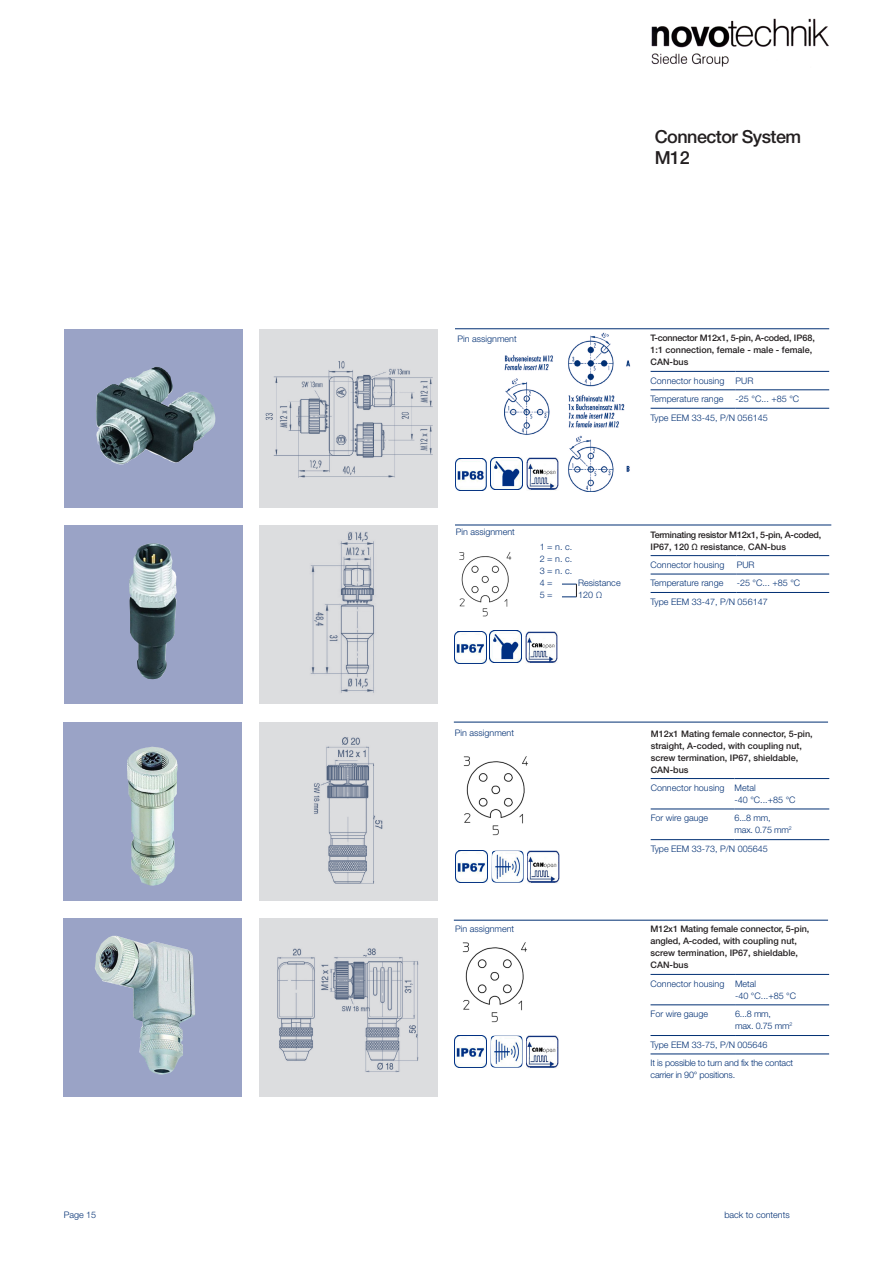
<style>
.page{position:relative;width:893px;height:1263px;background:#fff}
.page>*{position:absolute;margin:0;border:0;box-sizing:border-box;transform-origin:0 0}
.t1{font:500 18px/21px "Helvetica Neue LT Std";letter-spacing:-.03em;color:#231f20}
.zuück_zum_Inhalt{font:300 9px/12px "Helvetica Neue LT Std";color:#002f73}
.t2{font:500 9px/12px "Helvetica Neue LT Std";color:#231f20}
.zuück_zum_Inhalt-2{font:300 9px "Helvetica Neue LT Std";letter-spacing:-.02em;color:#002f73}
.t3{font:500 9px "Helvetica Neue LT Std";letter-spacing:-.03em;color:#231f20}
.s1{font-weight:300}
</style>
<div class="page">
<hr style="left:455px;top:525px;width:376px;height:1px;background:#002f73">
<div style="left:259px;top:525px;width:179px;height:179px;background:#dcdddf"></div>
<img style="left:310px;top:532px;width:64px;height:161px">
<div style="left:64px;top:525px;width:178px;height:179px;background:#9aa3c6"></div>
<img style="left:129px;top:543px;width:48px;height:136px">
<hr style="left:651px;top:555px;width:86px;height:1px;background:#002f73">
<hr style="left:737px;top:555px;width:92px;height:1px;background:#002f73">
<hr style="left:651px;top:574px;width:86px;height:1px;background:#002f73">
<hr style="left:737px;top:574px;width:92px;height:1px;background:#002f73">
<hr style="left:651px;top:592px;width:86px;height:1px;background:#002f73">
<hr style="left:737px;top:592px;width:92px;height:1px;background:#002f73">
<img style="left:459px;top:552px;width:53px;height:65px">
<svg style="left:562px;top:584px;width:15px;height:14px"></svg>
<div style="left:259px;top:330px;width:179px;height:178px;background:#dcdddf"></div>
<img style="left:265px;top:361px;width:168px;height:117px">
<hr style="left:455px;top:328px;width:374px;height:1px;background:#002f73">
<div style="left:64px;top:330px;width:178px;height:178px;background:#9aa3c6"></div>
<img style="left:96px;top:367px;width:119px;height:97px">
<hr style="left:651px;top:371px;width:85px;height:1px;background:#002f73">
<hr style="left:736px;top:371px;width:93px;height:1px;background:#002f73">
<hr style="left:651px;top:390px;width:85px;height:1px;background:#002f73">
<hr style="left:736px;top:390px;width:93px;height:1px;background:#002f73">
<hr style="left:651px;top:408px;width:85px;height:1px;background:#002f73">
<hr style="left:736px;top:408px;width:93px;height:1px;background:#002f73">
<img style="left:505px;top:332px;width:126px;height:160px">
<img style="left:651px;top:18px;width:178px;height:49px">
<hr style="left:454px;top:722px;width:374px;height:1px;background:#002f73">
<img style="left:463px;top:756px;width:65px;height:80px">
<hr style="left:651px;top:778px;width:83px;height:1px;background:#002f73">
<hr style="left:734px;top:778px;width:95px;height:1px;background:#002f73">
<hr style="left:651px;top:809px;width:83px;height:1px;background:#002f73">
<hr style="left:734px;top:809px;width:95px;height:1px;background:#002f73">
<hr style="left:651px;top:839px;width:83px;height:1px;background:#002f73">
<hr style="left:734px;top:839px;width:95px;height:1px;background:#002f73">
<div style="left:64px;top:722px;width:178px;height:179px;background:#9aa3c6"></div>
<img style="left:127px;top:747px;width:50px;height:139px">
<div style="left:259px;top:722px;width:179px;height:179px;background:#dcdddf"></div>
<img style="left:314px;top:737px;width:69px;height:146px">
<hr style="left:650px;top:974px;width:85px;height:1px;background:#002f73">
<hr style="left:735px;top:974px;width:94px;height:1px;background:#002f73">
<hr style="left:650px;top:1004px;width:85px;height:1px;background:#002f73">
<hr style="left:735px;top:1004px;width:94px;height:1px;background:#002f73">
<hr style="left:650px;top:1035px;width:85px;height:1px;background:#002f73">
<hr style="left:735px;top:1035px;width:94px;height:1px;background:#002f73">
<hr style="left:650px;top:1054px;width:85px;height:1px;background:#002f73">
<hr style="left:735px;top:1054px;width:94px;height:1px;background:#002f73">
<div style="left:64px;top:918px;width:178px;height:178px;background:#9aa3c6"></div>
<img style="left:95px;top:936px;width:100px;height:139px">
<div style="left:259px;top:918px;width:179px;height:178px;background:#dcdddf"></div>
<img style="left:277px;top:948px;width:142px;height:124px">
<img style="left:462px;top:942px;width:65px;height:80px">
<hr style="left:454px;top:920px;width:374px;height:1px;background:#002f73">
<img style="left:455px;top:458px;width:32px;height:32px">
<img style="left:491px;top:458px;width:32px;height:31px">
<img style="left:526px;top:457px;width:33px;height:33px">
<img style="left:526px;top:631px;width:32px;height:32px">
<img style="left:454px;top:632px;width:32px;height:31px">
<img style="left:490px;top:631px;width:32px;height:32px">
<img style="left:527px;top:850px;width:33px;height:33px">
<img style="left:456px;top:851px;width:32px;height:31px">
<img style="left:492px;top:851px;width:32px;height:31px">
<img style="left:526px;top:1035px;width:33px;height:33px">
<img style="left:455px;top:1036px;width:32px;height:31px">
<img style="left:491px;top:1036px;width:31px;height:31px">
<p class="t1" style="left:655px;top:126px;width:148px">Connector System<br>M12</p>
<p class="zuück_zum_Inhalt" style="left:458px;top:333px;width:61px">Pin assignment</p>
<p class="t2" style="left:651px;top:332px;width:166px">T-connector M12x1, 5-pin, A-coded, IP68,<br>1:1 connection, female - male - female,<br>CAN-bus</p>
<p class="zuück_zum_Inhalt" style="left:651px;top:374px;width:75px">Connector housing</p>
<p class="zuück_zum_Inhalt" style="left:736px;top:374px;width:19px">PUR</p>
<p class="zuück_zum_Inhalt" style="left:651px;top:393px;width:74px">Temperature range</p>
<p class="zuück_zum_Inhalt" style="left:736px;top:393px;width:65px">-25 °C... +85 °C</p>
<p class="zuück_zum_Inhalt" style="left:651px;top:411px;width:119px">Type EEM 33-45, P/N 056145</p>
<p class="zuück_zum_Inhalt" style="left:456px;top:526px;width:61px">Pin assignment</p>
<p class="zuück_zum_Inhalt" style="left:540px;top:541px;width:34px">1 = n. c.</p>
<p class="zuück_zum_Inhalt" style="left:540px;top:553px;width:34px">2 = n. c.</p>
<p class="zuück_zum_Inhalt" style="left:540px;top:565px;width:34px">3 = n. c.</p>
<p class="zuück_zum_Inhalt" style="left:540px;top:577px;width:14px">4 =</p>
<p class="zuück_zum_Inhalt" style="left:540px;top:589px;width:14px">5 =</p>
<p class="zuück_zum_Inhalt" style="left:578px;top:577px;width:44px">Resistance<br>120 Ω</p>
<p class="t3" style="left:651px;top:529px;width:172px">Terminating resistor M12x1, 5-pin, A-coded,</p>
<p class="t2" style="left:651px;top:540px;width:137px">IP67, 120 Ω resistance<span class="s1">,</span> CAN-bus</p>
<p class="zuück_zum_Inhalt" style="left:651px;top:559px;width:75px">Connector housing</p>
<p class="zuück_zum_Inhalt" style="left:737px;top:559px;width:19px">PUR</p>
<p class="zuück_zum_Inhalt" style="left:651px;top:577px;width:74px">Temperature range</p>
<p class="zuück_zum_Inhalt" style="left:737px;top:577px;width:65px">-25 °C... +85 °C</p>
<p class="zuück_zum_Inhalt" style="left:651px;top:595px;width:119px">Type EEM 33-47, P/N 056147</p>
<p class="zuück_zum_Inhalt" style="left:455px;top:726px;width:61px">Pin assignment</p>
<p class="t2" style="left:651px;top:727px;width:164px">M12x1 Mating female connector, 5-pin, straight, A-coded, with coupling nut, screw termination, IP67, shieldable,<br>CAN-bus</p>
<p class="zuück_zum_Inhalt" style="left:651px;top:781px;width:75px">Connector housing</p>
<p class="zuück_zum_Inhalt" style="left:734px;top:781px;width:23px">Metal</p>
<p class="zuück_zum_Inhalt" style="left:734px;top:793px;width:63px">-40 °C...+85 °C</p>
<p class="zuück_zum_Inhalt" style="left:651px;top:812px;width:59px">For wire gauge</p>
<p class="zuück_zum_Inhalt" style="left:734px;top:812px;width:38px">6...8 mm,</p>
<p class="zuück_zum_Inhalt" style="left:734px;top:824px;width:59px">max. 0.75 mm<sup>2</sup></p>
<p class="zuück_zum_Inhalt" style="left:651px;top:843px;width:119px">Type EEM 33-73, P/N 005645</p>
<p class="zuück_zum_Inhalt" style="left:455px;top:922px;width:61px">Pin assignment</p>
<p class="t2" style="left:650px;top:923px;width:160px">M12x1 Mating female connector, 5-pin, angled, A-coded, with coupling nut, screw termination, IP67, shieldable,<br>CAN-bus</p>
<p class="zuück_zum_Inhalt" style="left:650px;top:977px;width:75px">Connector housing</p>
<p class="zuück_zum_Inhalt" style="left:735px;top:977px;width:23px">Metal</p>
<p class="zuück_zum_Inhalt" style="left:735px;top:989px;width:63px">-40 °C...+85 °C</p>
<p class="zuück_zum_Inhalt" style="left:650px;top:1008px;width:59px">For wire gauge</p>
<p class="zuück_zum_Inhalt" style="left:735px;top:1008px;width:38px">6...8 mm,</p>
<p class="zuück_zum_Inhalt" style="left:735px;top:1020px;width:59px">max. 0.75 mm<sup>2</sup></p>
<p class="zuück_zum_Inhalt" style="left:650px;top:1038px;width:119px">Type EEM 33-75, P/N 005646</p>
<p class="zuück_zum_Inhalt-2" style="left:650px;top:1058px;width:144px">It is possible to turn and fix the contact</p>
<p class="zuück_zum_Inhalt-2" style="left:650px;top:1070px;width:86px">carrier in 90° positions.</p>
<p class="zuück_zum_Inhalt" style="left:64px;top:1209px;width:34px">Page 15</p>
<p class="zuück_zum_Inhalt" style="left:724px;top:1209px;width:67px">back to contents</p>
</div>
